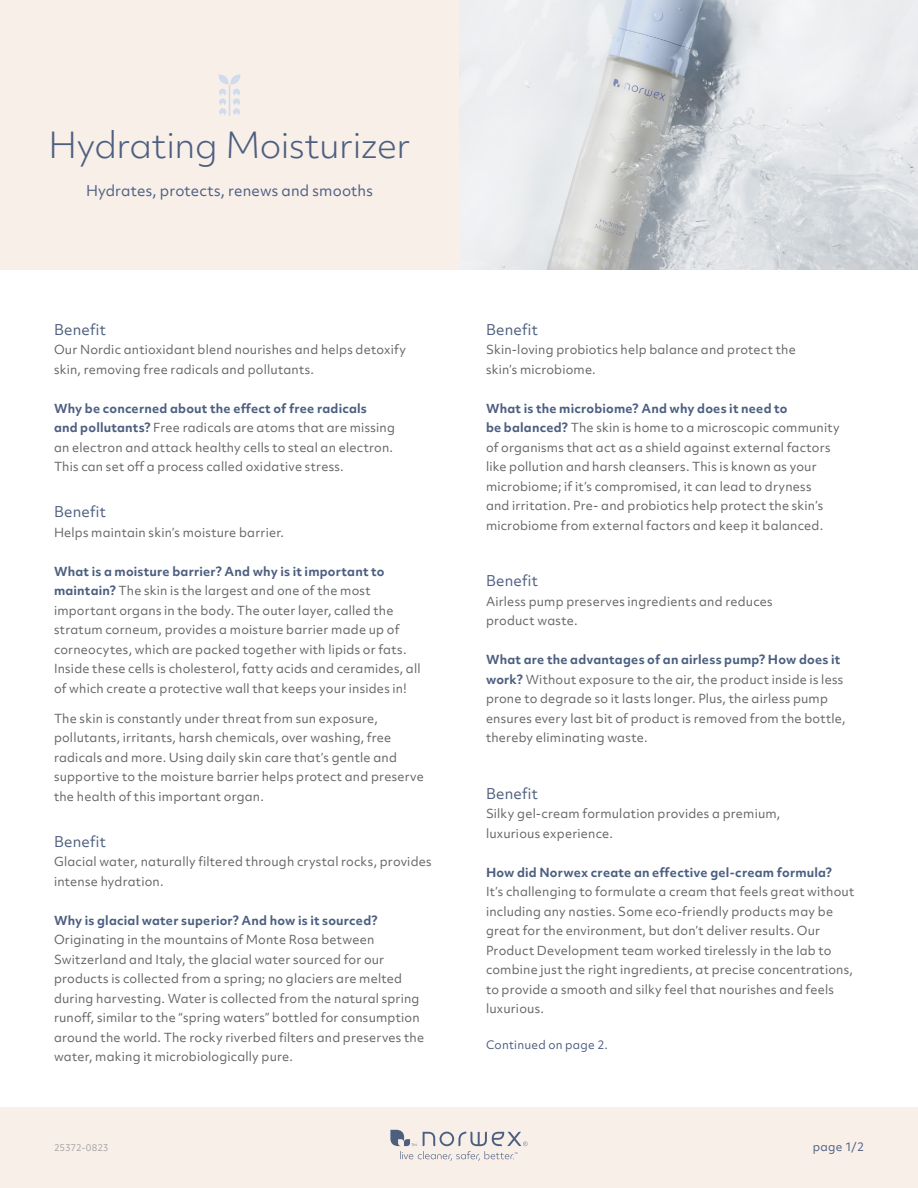
<style>
.page{position:relative;width:918px;height:1188px;background:#fff}
.page>*{position:absolute;margin:0;border:0;box-sizing:border-box;transform-origin:0 0}
.t1{font:300 34.5px "Objektiv Mk 2";letter-spacing:-.015em;color:#4d5f80}
.t2{font:14.25px "Objektiv Mk 2";letter-spacing:.01em;color:#4d5f80}
.t3{font:12px/19.5px "Objektiv Mk 2";letter-spacing:.015em;color:#636466}
.t4{font:700 12px "Objektiv Mk 2";letter-spacing:.02em;color:#4d5f80}
.t5{font:11.25px "Objektiv Mk 2";letter-spacing:.02em;color:#4d5f80}
.t6{font:9px "Objektiv Mk 2";color:#acaeb1}
.s1{font-weight:700;color:#4d5f80}
</style>
<div class="page">
<img style="left:459px;top:0;width:459px;height:270px">
<div style="left:0;top:0;width:459px;height:270px;background:#f8efe9"></div>
<div style="left:0;top:1107px;width:918px;height:81px;background:#f8efe9"></div>
<svg style="left:390px;top:1130px;width:138px;height:31px"></svg>
<svg style="left:218px;top:74px;width:23px;height:42px"></svg>
<h1 class="t1" style="left:49px;top:121px;width:363px">Hydrating Moisturizer</h1>
<p class="t2" style="left:86px;top:180px;width:288px">Hydrates, protects, renews and smooths</p>
<p class="t2" style="left:54px;top:320px;width:53px">Benefit</p>
<p class="t3" style="left:54px;top:340px;width:354px">Our Nordic antioxidant blend nourishes and helps detoxify skin, removing free radicals and pollutants.</p>
<p class="t3" style="left:54px;top:398px;width:343px"><span class="s1">Why be concerned about the effect of free radicals<br>and pollutants?</span> Free radicals are atoms that are missing an electron and attack healthy cells to steal an electron.<br>This can set off a process called oxidative stress.</p>
<p class="t2" style="left:54px;top:502px;width:53px">Benefit</p>
<p class="t3" style="left:54px;top:522px;width:232px">Helps maintain skin’s moisture barrier.</p>
<p class="t3" style="left:54px;top:561px;width:368px"><span class="s1">What is a moisture barrier? And why is it important to maintain?</span> The skin is the largest and one of the most important organs in the body. The outer layer, called the stratum corneum, provides a moisture barrier made up of corneocytes, which are packed together with lipids or fats.<br>Inside these cells is cholesterol, fatty acids and ceramides, all of which create a protective wall that keeps your insides in!</p>
<p class="t3" style="left:54px;top:709px;width:371px">The skin is constantly under threat from sun exposure, pollutants, irritants, harsh chemicals, over washing, free radicals and more. Using daily skin care that’s gentle and supportive to the moisture barrier helps protect and preserve the health of this important organ.</p>
<p class="t2" style="left:54px;top:831px;width:53px">Benefit</p>
<p class="t3" style="left:54px;top:852px;width:379px">Glacial water, naturally filtered through crystal rocks, provides intense hydration.</p>
<p class="t4" style="left:54px;top:912px;width:325px">Why is glacial water superior? And how is it sourced?</p>
<p class="t3" style="left:54px;top:930px;width:372px">Originating in the mountains of Monte Rosa between Switzerland and Italy, the glacial water sourced for our products is collected from a spring; no glaciers are melted during harvesting. Water is collected from the natural spring runoff, similar to the “spring waters” bottled for consumption around the world. The rocky riverbed filters and preserves the water, making it microbiologically pure.</p>
<p class="t2" style="left:486px;top:320px;width:53px">Benefit</p>
<p class="t3" style="left:486px;top:340px;width:311px">Skin-loving probiotics help balance and protect the skin’s microbiome.</p>
<p class="t3" style="left:486px;top:398px;width:355px"><span class="s1">What is the microbiome? And why does it need to<br>be balanced?</span> The skin is home to a microscopic community of organisms that act as a shield against external factors like pollution and harsh cleansers. This is known as your microbiome; if it’s compromised, it can lead to dryness<br>and irritation. Pre- and probiotics help protect the skin’s microbiome from external factors and keep it balanced.</p>
<p class="t2" style="left:486px;top:571px;width:53px">Benefit</p>
<p class="t3" style="left:486px;top:592px;width:288px">Airless pump preserves ingredients and reduces product waste.</p>
<p class="t3" style="left:486px;top:650px;width:361px"><span class="s1">What are the advantages of an airless pump? How does it work?</span> Without exposure to the air, the product inside is less prone to degrade so it lasts longer. Plus, the airless pump ensures every last bit of product is removed from the bottle, thereby eliminating waste.</p>
<p class="t2" style="left:486px;top:784px;width:53px">Benefit</p>
<p class="t3" style="left:486px;top:804px;width:296px">Silky gel-cream formulation provides a premium, luxurious experience.</p>
<p class="t4" style="left:486px;top:864px;width:348px">How did Norwex create an effective gel-cream formula?</p>
<p class="t3" style="left:486px;top:882px;width:370px">It’s challenging to formulate a cream that feels great without including any nasties. Some eco-friendly products may be great for the environment, but don’t deliver results. Our Product Development team worked tirelessly in the lab to combine just the right ingredients, at precise concentrations, to provide a smooth and silky feel that nourishes and feels luxurious.</p>
<p class="t5" style="left:486px;top:1037px;width:123px">Continued on page 2.</p>
<p class="t6" style="left:54px;top:1142px;width:56px">25372-0823</p>
<p class="t5" style="left:813px;top:1139px;width:53px">page 1/2</p>
</div>
